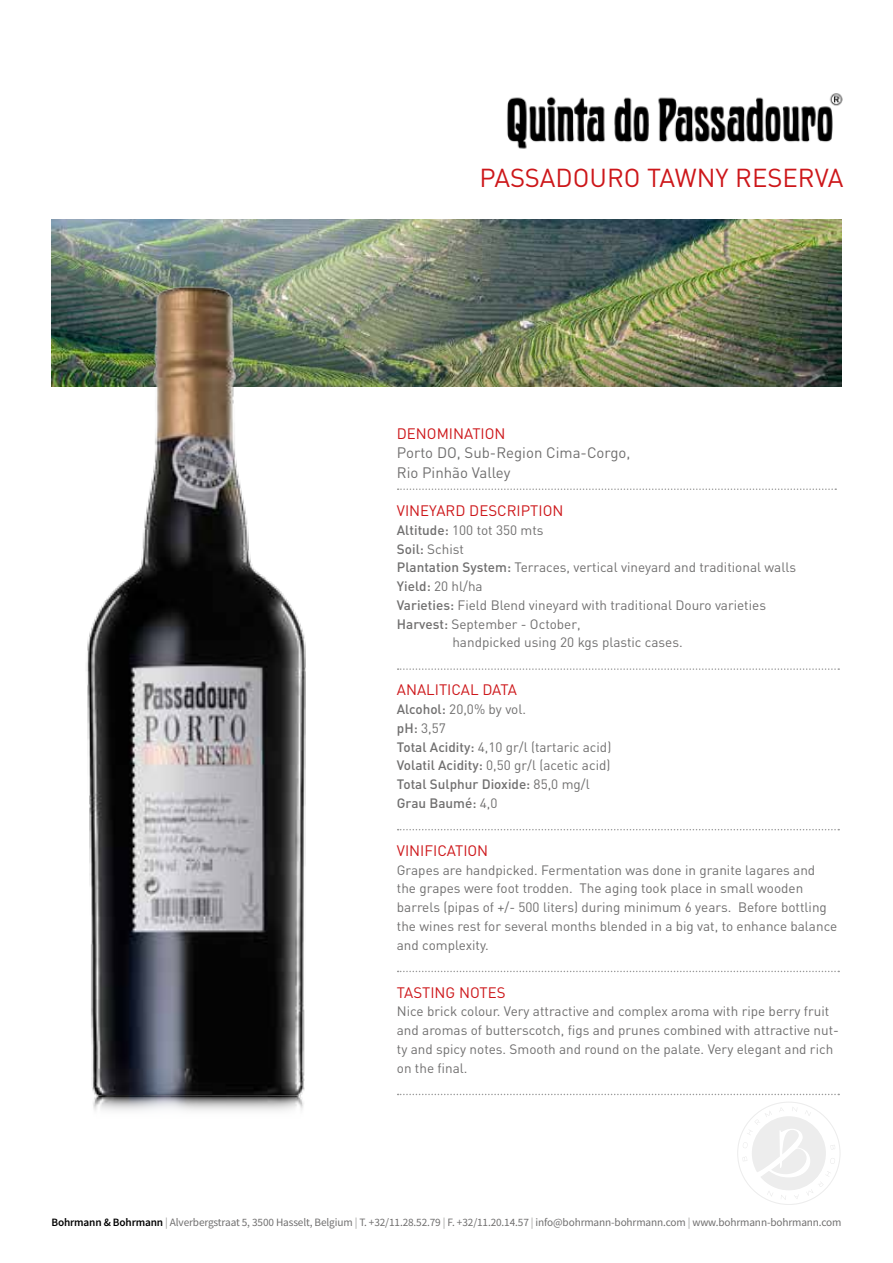
<style>
.page{position:relative;width:893px;height:1263px;background:#fff}
.page>*{position:absolute;margin:0;border:0;box-sizing:border-box;transform-origin:0 0}
.t1{font:25.65px "DIN";color:#cd171a}
.t2{font:15px "DIN";color:#cd171a}
.t3{font:15px/19.5px "DIN";color:#706f6f}
.t4{font:13.5px/18.8px "DIN";color:#706f6f}
.t5{font:500 13.5px/18.8px "DIN";color:#706f6f}
.t6{font:11.25px "Source Sans Pro";letter-spacing:-.01em;color:#706f6f}
.s1{font-weight:500}
.s2{font-weight:400}
.s3{font-weight:600;color:#000}
.s4{color:#9d9d9c}
</style>
<div class="page">
<svg style="left:398px;top:668px;width:441px;height:2px"></svg>
<svg style="left:398px;top:829px;width:441px;height:1px"></svg>
<svg style="left:398px;top:971px;width:441px;height:1px"></svg>
<svg style="left:398px;top:1094px;width:441px;height:1px"></svg>
<img style="left:52px;top:219px;width:789px;height:168px">
<img style="left:507px;top:93px;width:336px;height:56px">
<svg style="left:398px;top:488px;width:438px;height:2px"></svg>
<svg style="left:737px;top:1102px;width:104px;height:103px"></svg>
<img style="left:74px;top:270px;width:242px;height:841px">
<h1 class="t1" style="left:480px;top:162px;width:365px">PASSADOURO TAWNY RESERVA</h1>
<p class="t2" style="left:397px;top:424px;width:110px">DENOMINATION</p>
<p class="t3" style="left:397px;top:443px;width:235px">Porto DO, Sub-Region Cima-Corgo,<br>Rio Pinhão Valley</p>
<p class="t2" style="left:397px;top:501px;width:168px">VINEYARD DESCRIPTION</p>
<p class="t4" style="left:397px;top:520px;width:148px"><span class="s1">Altitude:</span> 100 tot 350 mts</p>
<p class="t4" style="left:397px;top:539px;width:69px"><span class="s1">Soil:</span> Schist</p>
<p class="t4" style="left:397px;top:558px;width:401px"><span class="s1">Plantation System:</span> Terraces, vertical vineyard and traditional walls</p>
<p class="t4" style="left:397px;top:577px;width:87px"><span class="s1">Yield:</span> 20 hl/ha</p>
<p class="t4" style="left:397px;top:595px;width:371px"><span class="s1">Varieties:</span> Field Blend vineyard with traditional Douro varieties</p>
<p class="t4" style="left:397px;top:614px;width:185px"><span class="s1">Harvest:</span> September - October,</p>
<p class="t4" style="left:452px;top:633px;width:232px">handpicked using 20 kgs plastic cases.</p>
<p class="t2" style="left:397px;top:681px;width:122px">ANALITICAL DATA</p>
<p class="t5" style="left:397px;top:699px;width:216px">Alcohol: <span class="s2">20,0% by vol.<br></span>pH: <span class="s2">3,57<br></span>Total Acidity: <span class="s2">4,10 gr/l (tartaric acid)<br></span>Volatil Acidity: <span class="s2">0,50 gr/l (acetic acid)<br></span>Total Sulphur Dioxide: <span class="s2">85,0 mg/l<br></span>Grau Baumé: <span class="s2">4,0</span></p>
<p class="t2" style="left:397px;top:841px;width:93px">VINIFICATION</p>
<p class="t4" style="left:397px;top:860px;width:442px">Grapes are handpicked. Fermentation was done in granite lagares and the grapes were foot trodden. The aging took place in small wooden barrels (pipas of +/- 500 liters) during minimum 6 years. Before bottling the wines rest for several months blended in a big vat, to enhance balance and complexity.</p>
<p class="t2" style="left:397px;top:983px;width:110px">TASTING NOTES</p>
<p class="t4" style="left:397px;top:1002px;width:444px">Nice brick colour. Very attractive and complex aroma with ripe berry fruit and aromas of butterscotch, figs and prunes combined with attractive nut&shy;ty and spicy notes. Smooth and round on the palate. Very elegant and rich on the final.</p>
<p class="t6" style="left:51px;top:1215px;width:792px"><span class="s3">Bohrmann &amp; Bohrmann</span> <span class="s4">|</span> Alverbergstraat 5, 3500 Hasselt, Belgium <span class="s4">|</span> T. +32/11.28.52.79 <span class="s4">|</span> F. +32/11.20.14.57 <span class="s4">|</span> info@bohrmann-bohrmann.com <span class="s4">|</span> www.bohrmann-bohrmann.com</p>
</div>
